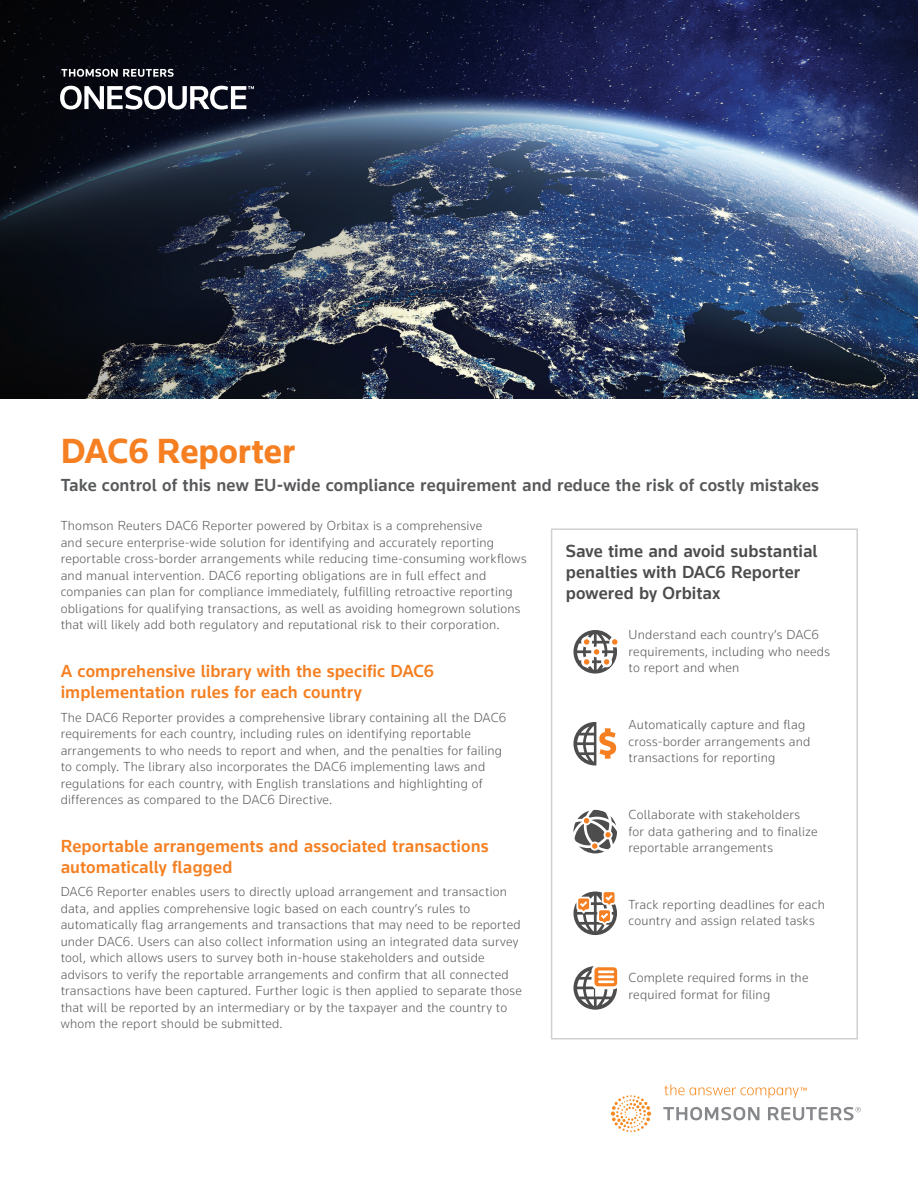
<style>
.page{position:relative;width:918px;height:1188px;background:#fff}
.page>*{position:absolute;margin:0;border:0;box-sizing:border-box;transform-origin:0 0}
.t1{font:700 36px "Knowledge 2017";color:#f57f21}
.t2{font:500 18px/21px "Knowledge 2017";letter-spacing:.005em;color:#f57f21}
.t3{font:500 18px "Knowledge 2017";letter-spacing:.005em;color:#57585a}
.t4{font:500 18px/21px "Knowledge 2017";letter-spacing:.005em;color:#4c4c4c}
.t5{font:300 13.5px/16.5px "Knowledge 2017";letter-spacing:.015em;color:#57585a}
</style>
<div class="page">
<div style="left:551px;top:528px;width:307px;height:512px;border:2px solid #cfd0d0"></div>
<svg style="left:611px;top:1084px;width:250px;height:48px"></svg>
<svg style="left:573px;top:722px;width:43px;height:44px"></svg>
<svg style="left:573px;top:966px;width:44px;height:44px"></svg>
<svg style="left:573px;top:810px;width:44px;height:43px"></svg>
<svg style="left:573px;top:892px;width:44px;height:43px"></svg>
<svg style="left:573px;top:630px;width:44px;height:44px"></svg>
<img style="left:0;top:0;width:918px;height:399px">
<svg style="left:60px;top:86px;width:194px;height:24px"></svg>
<svg style="left:61px;top:69px;width:113px;height:8px"></svg>
<h1 class="t1" style="left:61px;top:429px;width:236px">DAC6 Reporter</h1>
<h2 class="t3" style="left:61px;top:474px;width:760px">Take control of this new EU-wide compliance requirement and reduce the risk of costly mistakes</h2>
<p class="t5" style="left:61px;top:518px;width:467px">Thomson Reuters DAC6 Reporter powered by Orbitax is a comprehensive<br>and secure enterprise-wide solution for identifying and accurately reporting reportable cross-border arrangements while reducing time-consuming workflows and manual intervention. DAC6 reporting obligations are in full effect and companies can plan for compliance immediately, fulfilling retroactive reporting obligations for qualifying transactions, as well as avoiding homegrown solutions that will likely add both regulatory and reputational risk to their corporation.</p>
<h2 class="t2" style="left:61px;top:661px;width:375px">A comprehensive library with the specific DAC6 implementation rules for each country</h2>
<p class="t5" style="left:61px;top:709px;width:447px">The DAC6 Reporter provides a comprehensive library containing all the DAC6 requirements for each country, including rules on identifying reportable arrangements to who needs to report and when, and the penalties for failing to comply. The library also incorporates the DAC6 implementing laws and regulations for each country, with English translations and highlighting of differences as compared to the DAC6 Directive.</p>
<h2 class="t2" style="left:61px;top:835px;width:430px">Reportable arrangements and associated transactions automatically flagged</h2>
<p class="t5" style="left:61px;top:884px;width:463px">DAC6 Reporter enables users to directly upload arrangement and transaction data, and applies comprehensive logic based on each country’s rules to automatically flag arrangements and transactions that may need to be reported under DAC6. Users can also collect information using an integrated data survey tool, which allows users to survey both in-house stakeholders and outside advisors to verify the reportable arrangements and confirm that all connected transactions have been captured. Further logic is then applied to separate those that will be reported by an intermediary or by the taxpayer and the country to whom the report should be submitted.</p>
<h2 class="t4" style="left:566px;top:541px;width:253px">Save time and avoid substantial penalties with DAC6 Reporter powered by Orbitax</h2>
<p class="t5" style="left:629px;top:626px;width:203px">Understand each country’s DAC6 requirements, including who needs to report and when</p>
<p class="t5" style="left:629px;top:716px;width:183px">Automatically capture and flag cross-border arrangements and transactions for reporting</p>
<p class="t5" style="left:629px;top:806px;width:190px">Collaborate with stakeholders for data gathering and to finalize reportable arrangements</p>
<p class="t5" style="left:629px;top:896px;width:198px">Track reporting deadlines for each country and assign related tasks</p>
<p class="t5" style="left:629px;top:970px;width:181px">Complete required forms in the required format for filing</p>
</div>
